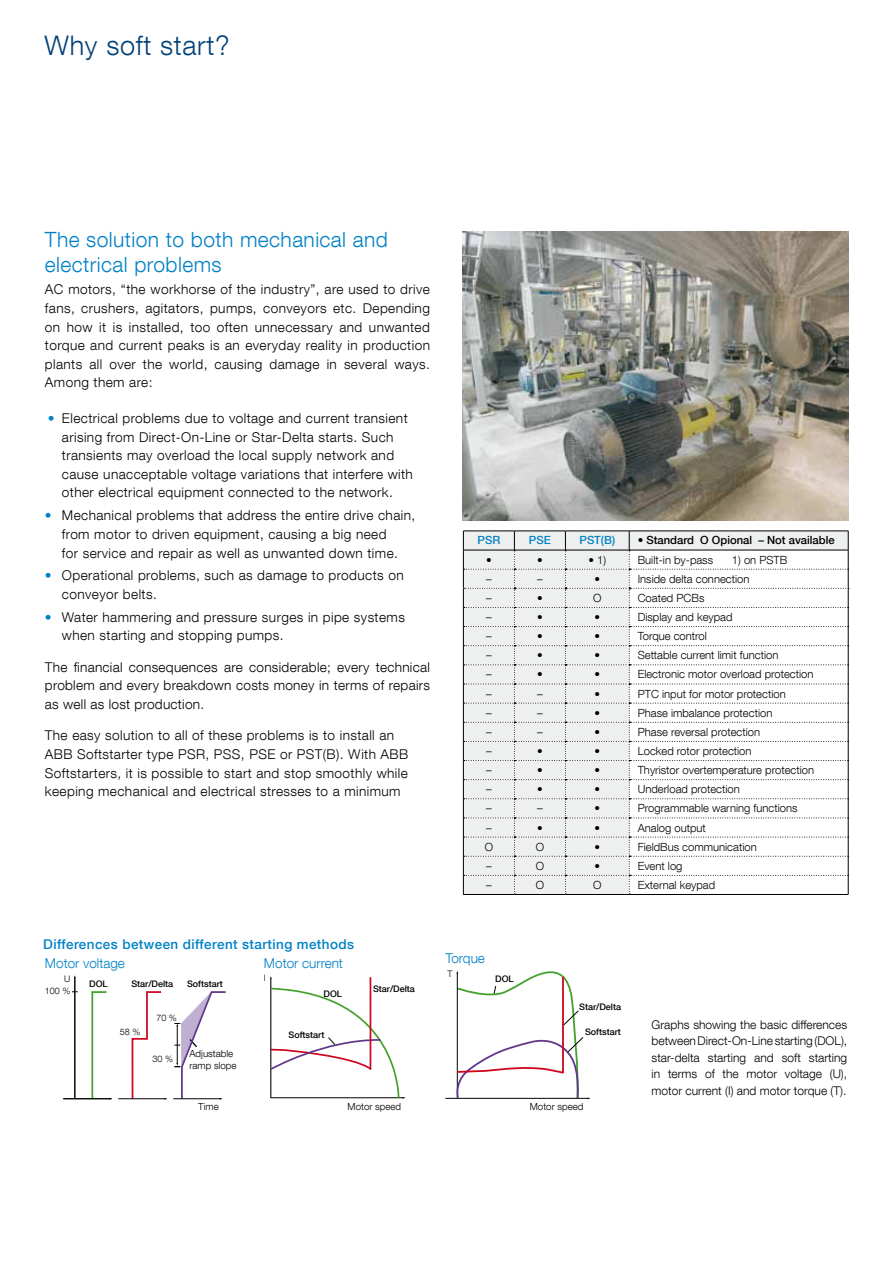
<style>
.page{position:relative;width:893px;height:1263px;background:#fff}
.page>*{position:absolute;margin:0;border:0;box-sizing:border-box;transform-origin:0 0}
.t1{font:300 27px "ABB Neue Helvetica";letter-spacing:.025em;color:#004178}
.t2{font:300 21px/24.8px "ABB Neue Helvetica";letter-spacing:.02em;color:#0081c7}
.t3{font:300 13.5px/18.6px "ABB Neue Helvetica";letter-spacing:.03em;color:#000}
.t4{font:500 13.5px "ABB Neue Helvetica";letter-spacing:.03em;color:#0081c7}
.t5{font:300 13.5px "ABB Neue Helvetica";color:#0081c7}
.t6{font:300 12px/16.5px "ABB Neue Helvetica";color:#000;text-align:justify}
.t7{font:300 11.25px "ABB Neue Helvetica";color:#000}
.t8{font:500 11.25px "ABB Neue Helvetica";color:#000}
.t9{font:500 11.25px "ABB Neue Helvetica";color:#0081c7}
.t10{font:300 9.75px/11.7px "ABB Neue Helvetica";color:#000}
.t11{font:500 9px "ABB Neue Helvetica";color:#000}
.t12{font:300 9px "ABB Neue Helvetica";color:#000}
.s1{color:#0081c7}
</style>
<div class="page">
<hr style="left:118px;top:1098px;width:48px;height:1px;background:#000">
<svg style="left:131px;top:991px;width:36px;height:109px"></svg>
<hr style="left:173px;top:1098px;width:48px;height:1px;background:#000">
<svg style="left:174px;top:991px;width:52px;height:109px"></svg>
<hr style="left:75px;top:977px;width:1px;height:122px;background:#000">
<hr style="left:63px;top:1098px;width:48px;height:1px;background:#000">
<svg style="left:91px;top:991px;width:21px;height:109px"></svg>
<hr style="left:271px;top:978px;width:1px;height:120px;background:#000">
<svg style="left:270px;top:987px;width:136px;height:112px"></svg>
<hr style="left:370px;top:977px;width:1px;height:92px;background:#cd071e">
<hr style="left:445px;top:1098px;width:143px;height:1px;background:#000">
<svg style="left:455px;top:970px;width:136px;height:129px"></svg>
<hr style="left:463px;top:894px;width:51px;height:1px;background:#000">
<hr style="left:514px;top:894px;width:51px;height:1px;background:#000">
<hr style="left:565px;top:894px;width:64px;height:1px;background:#000">
<hr style="left:629px;top:894px;width:219px;height:1px;background:#000">
<svg style="left:463px;top:531px;width:386px;height:363px"></svg>
<hr style="left:463px;top:550px;width:51px;height:1px;background:#000">
<hr style="left:514px;top:550px;width:51px;height:1px;background:#000">
<hr style="left:565px;top:550px;width:64px;height:1px;background:#000">
<hr style="left:629px;top:550px;width:219px;height:1px;background:#000">
<img style="left:463px;top:232px;width:385px;height:289px">
<h1 class="t1" style="left:45px;top:28px;width:186px">Why soft start?</h1>
<h2 class="t2" style="left:45px;top:226px;width:344px">The solution to both mechanical and electrical problems</h2>
<p class="t3" style="left:45px;top:280px;width:387px;text-align:justify">AC motors, “the workhorse of the industry”, are used to drive fans, crushers, agitators, pumps, conveyors etc. Depending on how it is installed, too often unnecessary and unwanted torque and current peaks is an everyday reality in production plants all over the world, causing damage in several ways.<br>Among them are:</p>
<p class="t3" style="left:62px;top:409px;width:353px;text-indent:-14px"><span class="s1">•</span> Electrical problems due to voltage and current transient arising from Direct-On-Line or Star-Delta starts. Such transients may overload the local supply network and cause unacceptable voltage variations that interfere with other electrical equipment connected to the network.</p>
<p class="t3" style="left:62px;top:506px;width:355px;text-indent:-17px"><span class="s1">•</span> Mechanical problems that address the entire drive chain, from motor to driven equipment, causing a big need<br>for service and repair as well as unwanted down time.</p>
<p class="t3" style="left:62px;top:566px;width:343px;text-indent:-17px"><span class="s1">•</span> Operational problems, such as damage to products on conveyor belts.</p>
<p class="t3" style="left:62px;top:607px;width:344px;text-indent:-17px"><span class="s1">•</span> Water hammering and pressure surges in pipe systems when starting and stopping pumps.</p>
<p class="t3" style="left:45px;top:657px;width:387px;text-align:justify">The financial consequences are considerable; every technical problem and every breakdown costs money in terms of repairs as well as lost production.</p>
<p class="t3" style="left:45px;top:726px;width:365px">The easy solution to all of these problems is to install an ABB Softstarter type PSR, PSS, PSE or PST(B). With ABB Softstarters, it is possible to start and stop smoothly while keeping mechanical and electrical stresses to a minimum</p>
<p class="t9" style="left:478px;top:534px;width:24px">PSR</p>
<p class="t9" style="left:529px;top:534px;width:23px">PSE</p>
<p class="t9" style="left:579px;top:534px;width:37px">PST(B)</p>
<p class="t8" style="left:638px;top:534px;width:198px">• Standard O Opional – Not available</p>
<p class="t7" style="left:486px;top:553px;width:7px">•</p>
<p class="t7" style="left:537px;top:553px;width:7px">•</p>
<p class="t7" style="left:588px;top:553px;width:19px">• 1)</p>
<p class="t7" style="left:638px;top:553px;width:77px">Built-in by-pass</p>
<p class="t7" style="left:732px;top:553px;width:57px">1) on PSTB</p>
<p class="t7" style="left:486px;top:572px;width:7px">–</p>
<p class="t7" style="left:537px;top:572px;width:7px">–</p>
<p class="t7" style="left:594px;top:572px;width:7px">•</p>
<p class="t7" style="left:638px;top:572px;width:113px">Inside delta connection</p>
<p class="t7" style="left:486px;top:591px;width:7px">–</p>
<p class="t7" style="left:537px;top:591px;width:7px">•</p>
<p class="t7" style="left:593px;top:591px;width:10px">O</p>
<p class="t7" style="left:638px;top:591px;width:68px">Coated PCBs</p>
<p class="t7" style="left:486px;top:610px;width:7px">–</p>
<p class="t7" style="left:537px;top:610px;width:7px">•</p>
<p class="t7" style="left:594px;top:610px;width:7px">•</p>
<p class="t7" style="left:638px;top:610px;width:96px">Display and keypad</p>
<p class="t7" style="left:486px;top:629px;width:7px">–</p>
<p class="t7" style="left:537px;top:629px;width:7px">•</p>
<p class="t7" style="left:594px;top:629px;width:7px">•</p>
<p class="t7" style="left:638px;top:629px;width:71px">Torque control</p>
<p class="t7" style="left:486px;top:648px;width:7px">–</p>
<p class="t7" style="left:537px;top:648px;width:7px">•</p>
<p class="t7" style="left:594px;top:648px;width:7px">•</p>
<p class="t7" style="left:638px;top:648px;width:142px">Settable current limit function</p>
<p class="t7" style="left:486px;top:667px;width:7px">–</p>
<p class="t7" style="left:537px;top:667px;width:7px">•</p>
<p class="t7" style="left:594px;top:667px;width:7px">•</p>
<p class="t7" style="left:638px;top:667px;width:177px">Electronic motor overload protection</p>
<p class="t7" style="left:486px;top:687px;width:7px">–</p>
<p class="t7" style="left:537px;top:687px;width:7px">–</p>
<p class="t7" style="left:594px;top:687px;width:7px">•</p>
<p class="t7" style="left:638px;top:687px;width:149px">PTC input for motor protection</p>
<p class="t7" style="left:486px;top:706px;width:7px">–</p>
<p class="t7" style="left:537px;top:706px;width:7px">–</p>
<p class="t7" style="left:594px;top:706px;width:7px">•</p>
<p class="t7" style="left:638px;top:706px;width:136px">Phase imbalance protection</p>
<p class="t7" style="left:486px;top:725px;width:7px">–</p>
<p class="t7" style="left:537px;top:725px;width:7px">–</p>
<p class="t7" style="left:594px;top:725px;width:7px">•</p>
<p class="t7" style="left:638px;top:725px;width:124px">Phase reversal protection</p>
<p class="t7" style="left:486px;top:744px;width:7px">–</p>
<p class="t7" style="left:537px;top:744px;width:7px">•</p>
<p class="t7" style="left:594px;top:744px;width:7px">•</p>
<p class="t7" style="left:638px;top:744px;width:115px">Locked rotor protection</p>
<p class="t7" style="left:486px;top:763px;width:7px">–</p>
<p class="t7" style="left:537px;top:763px;width:7px">•</p>
<p class="t7" style="left:594px;top:763px;width:7px">•</p>
<p class="t7" style="left:638px;top:763px;width:178px">Thyristor overtemperature protection</p>
<p class="t7" style="left:486px;top:782px;width:7px">–</p>
<p class="t7" style="left:537px;top:782px;width:7px">•</p>
<p class="t7" style="left:594px;top:782px;width:7px">•</p>
<p class="t7" style="left:638px;top:782px;width:104px">Underload protection</p>
<p class="t7" style="left:486px;top:801px;width:7px">–</p>
<p class="t7" style="left:537px;top:801px;width:7px">–</p>
<p class="t7" style="left:594px;top:801px;width:7px">•</p>
<p class="t7" style="left:638px;top:801px;width:161px">Programmable warning functions</p>
<p class="t7" style="left:486px;top:821px;width:7px">–</p>
<p class="t7" style="left:537px;top:821px;width:7px">•</p>
<p class="t7" style="left:594px;top:821px;width:7px">•</p>
<p class="t7" style="left:638px;top:821px;width:70px">Analog output</p>
<p class="t7" style="left:485px;top:840px;width:10px">O</p>
<p class="t7" style="left:536px;top:840px;width:10px">O</p>
<p class="t7" style="left:594px;top:840px;width:7px">•</p>
<p class="t7" style="left:638px;top:840px;width:120px">FieldBus communication</p>
<p class="t7" style="left:486px;top:859px;width:7px">–</p>
<p class="t7" style="left:536px;top:859px;width:10px">O</p>
<p class="t7" style="left:594px;top:859px;width:7px">•</p>
<p class="t7" style="left:638px;top:859px;width:46px">Event log</p>
<p class="t7" style="left:486px;top:878px;width:7px">–</p>
<p class="t7" style="left:536px;top:878px;width:10px">O</p>
<p class="t7" style="left:593px;top:878px;width:10px">O</p>
<p class="t7" style="left:638px;top:878px;width:79px">External keypad</p>
<p class="t4" style="left:43px;top:936px;width:312px">Differences between different starting methods</p>
<p class="t5" style="left:45px;top:954px;width:82px">Motor voltage</p>
<p class="t5" style="left:445px;top:950px;width:41px">Torque</p>
<p class="t5" style="left:264px;top:954px;width:81px">Motor current</p>
<p class="t12" style="left:447px;top:968px;width:7px">T</p>
<p class="t12" style="left:264px;top:973px;width:3px">I</p>
<p class="t11" style="left:495px;top:974px;width:20px">DOL</p>
<p class="t12" style="left:64px;top:973px;width:8px">U</p>
<p class="t11" style="left:89px;top:979px;width:20px">DOL</p>
<p class="t11" style="left:131px;top:979px;width:43px">Star/Delta</p>
<p class="t11" style="left:187px;top:979px;width:37px">Softstart</p>
<p class="t11" style="left:373px;top:984px;width:43px">Star/Delta</p>
<p class="t12" style="left:45px;top:985px;width:27px">100 %</p>
<p class="t11" style="left:324px;top:989px;width:20px">DOL</p>
<p class="t12" style="left:120px;top:1026px;width:22px">58 %</p>
<p class="t12" style="left:156px;top:1012px;width:22px">70 %</p>
<p class="t12" style="left:153px;top:1053px;width:22px">30 %</p>
<p class="t10" style="left:189px;top:1047px;width:49px">Adjustable ramp slope</p>
<p class="t10" style="left:198px;top:1101px;width:22px">Time</p>
<p class="t11" style="left:289px;top:1029px;width:37px">Softstart</p>
<p class="t10" style="left:348px;top:1101px;width:55px">Motor speed</p>
<p class="t11" style="left:579px;top:1001px;width:43px">Star/Delta</p>
<p class="t11" style="left:585px;top:1027px;width:37px">Softstart</p>
<p class="t10" style="left:530px;top:1101px;width:55px">Motor speed</p>
<p class="t6" style="left:652px;top:1016px;width:197px">Graphs showing the basic differences between Direct-On-Line starting (DOL), star-delta starting and soft starting in terms of the motor voltage (U), motor current (I) and motor torque (T).</p>
</div>
